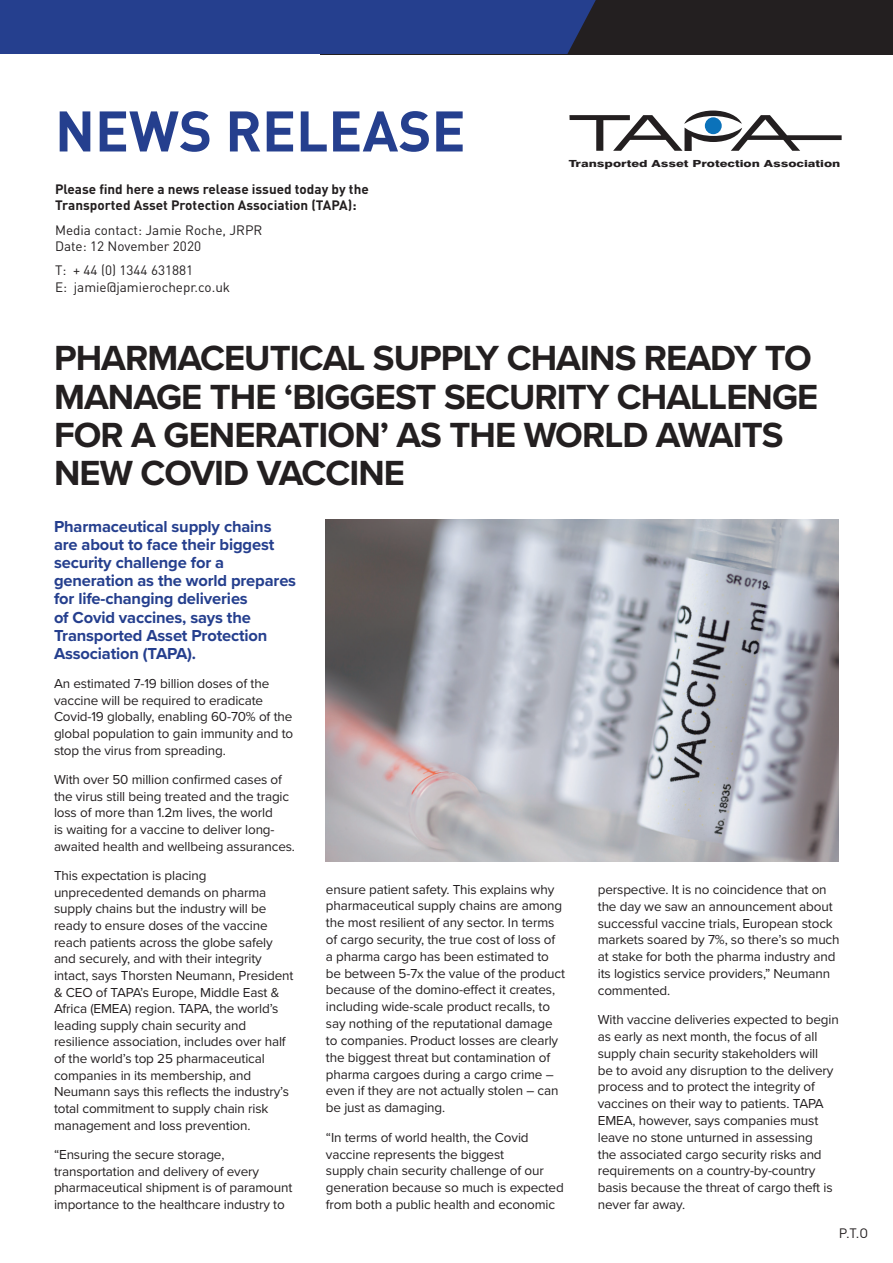
<style>
.page{position:relative;width:893px;height:1263px;background:#fff}
.page>*{position:absolute;margin:0;border:0;box-sizing:border-box;transform-origin:0 0}
.t1{font:700 56.25px "DIN";color:#253f8e}
.t2{font:700 36.15px/38.1px "Proxima Nova";letter-spacing:-.025em;color:#231f20}
.t3{font:700 16.5px/18.1px "Proxima Nova";letter-spacing:-.01em;color:#253f8e}
.t4{font:13.5px/16.8px "Proxima Nova";letter-spacing:-.01em;color:#231f20}
.t5{font:13.5px/16.2px "DIN";color:#231f20}
.t6{font:700 13.5px/16.2px "DIN";color:#231f20}
.t7{font:800 9.75px "Swiss 721 BT";color:#231f20;scale:1.33 1}
</style>
<div class="page">
<img style="left:326px;top:519px;width:513px;height:343px">
<div style="left:320px;top:0;width:573px;height:54px;background:#231f20"></div>
<div style="left:0;top:0;width:596px;height:54px;background:#253f8e"></div>
<svg style="left:569px;top:111px;width:273px;height:40px"></svg>
<div style="left:705px;top:117px;width:17px;height:17px;background:#0b72ba;border-radius:50%"></div>
<h1 class="t1" style="left:55px;top:94px;width:412px">NEWS RELEASE</h1>
<p class="t6" style="left:55px;top:180px;width:315px">Please find here a news release issued today by the<br>Transported Asset Protection Association (TAPA):</p>
<p class="t5" style="left:55px;top:221px;width:209px">Media contact: Jamie Roche, JRPR<br>Date: 12 November 2020</p>
<p class="t5" style="left:55px;top:262px;width:177px">T: + 44 (0) 1344 631881<br>E: jamie@jamierochepr.co.uk</p>
<p class="t7" style="left:569px;top:158px;width:206px">Transported Asset Protection Association</p>
<h2 class="t2" style="left:54px;top:339px;width:766px">PHARMACEUTICAL SUPPLY CHAINS READY TO MANAGE THE ‘BIGGEST SECURITY CHALLENGE FOR A GENERATION’ AS THE WORLD AWAITS NEW COVID VACCINE</h2>
<p class="t3" style="left:54px;top:517px;width:244px">Pharmaceutical supply chains are about to face their biggest security challenge for a generation as the world prepares for life-changing deliveries<br>of Covid vaccines, says the<br>Transported Asset Protection<br>Association (TAPA).</p>
<p class="t4" style="left:54px;top:675px;width:241px">An estimated 7-19 billion doses of the vaccine will be required to eradicate Covid-19 globally, enabling 60-70% of the global population to gain immunity and to stop the virus from spreading.</p>
<p class="t4" style="left:54px;top:771px;width:243px">With over 50 million confirmed cases of the virus still being treated and the tragic loss of more than 1.2m lives, the world<br>is waiting for a vaccine to deliver long&shy;awaited health and wellbeing assurances.</p>
<p class="t4" style="left:54px;top:867px;width:241px">This expectation is placing unprecedented demands on pharma supply chains but the industry will be ready to ensure doses of the vaccine reach patients across the globe safely and securely, and with their integrity intact, says Thorsten Neumann, President &amp; CEO of TAPA’s Europe, Middle East &amp; Africa (EMEA) region. TAPA, the world’s leading supply chain security and resilience association, includes over half of the world’s top 25 pharmaceutical companies in its membership, and Neumann says this reflects the industry’s total commitment to supply chain risk management and loss prevention.</p>
<p class="t4" style="left:54px;top:1145px;width:240px">“Ensuring the secure storage, transportation and delivery of every pharmaceutical shipment is of paramount importance to the healthcare industry to</p>
<p class="t4" style="left:326px;top:880px;width:241px">ensure patient safety. This explains why pharmaceutical supply chains are among the most resilient of any sector. In terms of cargo security, the true cost of loss of a pharma cargo has been estimated to be between 5-7x the value of the product because of the domino-effect it creates, including wide-scale product recalls, to say nothing of the reputational damage to companies. Product losses are clearly the biggest threat but contamination of pharma cargoes during a cargo crime – even if they are not actually stolen – can be just as damaging.</p>
<p class="t4" style="left:326px;top:1128px;width:239px">“In terms of world health, the Covid vaccine represents the biggest<br>supply chain security challenge of our generation because so much is expected from both a public health and economic</p>
<p class="t4" style="left:598px;top:880px;width:243px">perspective. It is no coincidence that on the day we saw an announcement about successful vaccine trials, European stock markets soared by 7%, so there’s so much at stake for both the pharma industry and its logistics service providers,” Neumann commented.</p>
<p class="t4" style="left:598px;top:1011px;width:242px">With vaccine deliveries expected to begin as early as next month, the focus of all supply chain security stakeholders will<br>be to avoid any disruption to the delivery process and to protect the integrity of vaccines on their way to patients. TAPA EMEA, however, says companies must leave no stone unturned in assessing<br>the associated cargo security risks and requirements on a country-by-country basis because the threat of cargo theft is never far away.</p>
<p class="t5" style="left:839px;top:1224px;width:31px">P.T.O</p>
</div>
